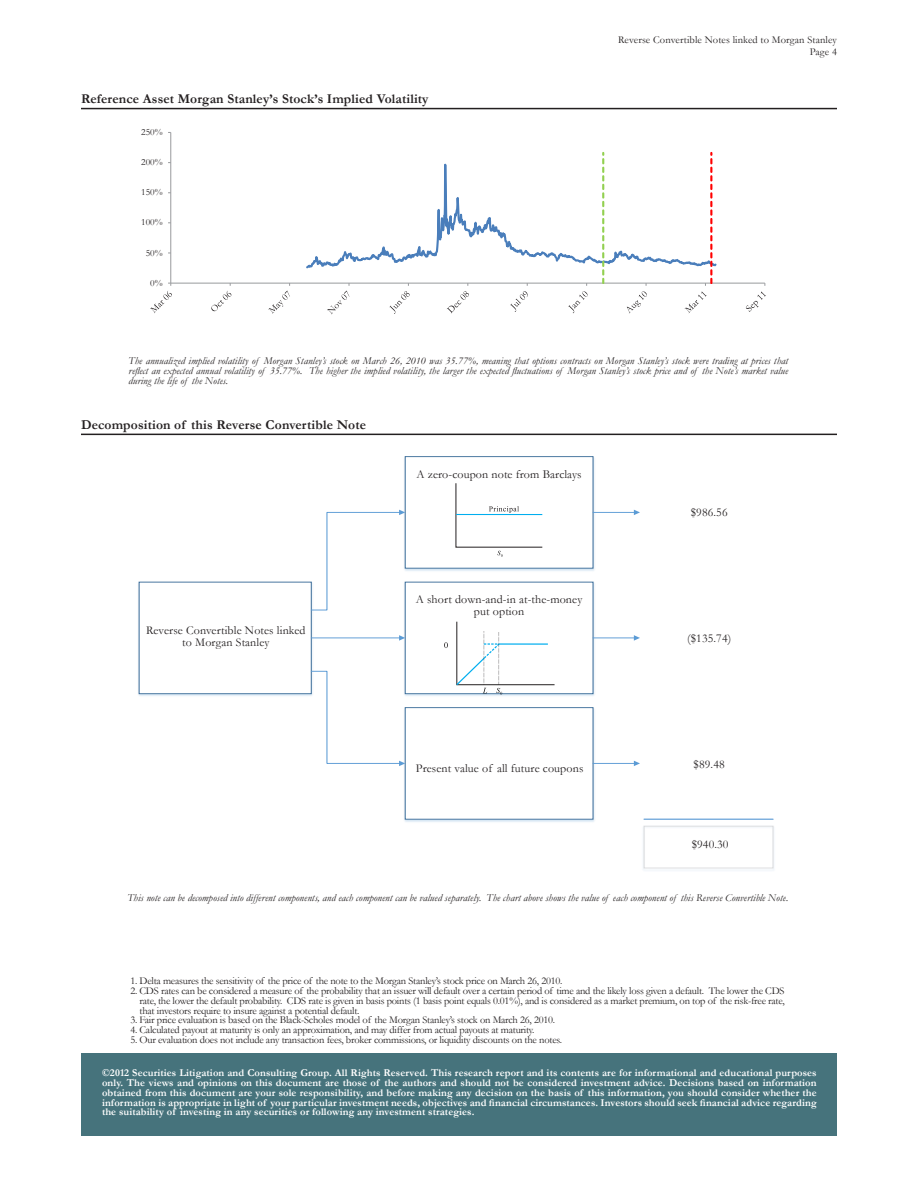
<style>
.page{position:relative;width:918px;height:1188px;background:#fff}
.page>*{position:absolute;margin:0;border:0;box-sizing:border-box;transform-origin:0 0}
.t1{font:700 13.5px "Garamond";letter-spacing:.01em;color:#231f20}
.t2{font:12px/12px "Garamond";letter-spacing:.01em;color:#231f20;text-align:center}
.t3{font:10.5px/9.8px "Garamond";letter-spacing:-.02em;color:#231f20;text-align:justify}
.t4{font:700 10.5px/9.8px "Garamond";letter-spacing:.01em;color:#fff;text-align:justify}
.t5{font:italic 10.5px/9.8px "Garamond";letter-spacing:.01em;color:#231f20;text-align:justify}
.t6{font:10.5px "Garamond";letter-spacing:.01em;color:#231f20}
.t7{font:9.6px "Garamond";color:#231f20}
</style>
<div class="page">
<hr style="left:81px;top:108px;width:756px;height:1px;background:#231f20">
<hr style="left:81px;top:434px;width:756px;height:1px;background:#231f20">
<hr style="left:170px;top:132px;width:1px;height:151px;background:#989a9d">
<hr style="left:171px;top:283px;width:594px;height:1px;background:#989a9d">
<svg style="left:304px;top:163px;width:264px;height:121px"></svg>
<svg style="left:150px;top:283px;width:22px;height:30px"></svg>
<svg style="left:211px;top:283px;width:20px;height:28px"></svg>
<svg style="left:268px;top:283px;width:22px;height:31px"></svg>
<svg style="left:327px;top:283px;width:23px;height:31px"></svg>
<svg style="left:389px;top:283px;width:21px;height:31px"></svg>
<svg style="left:447px;top:283px;width:22px;height:30px"></svg>
<svg style="left:510px;top:283px;width:18px;height:29px"></svg>
<svg style="left:568px;top:153px;width:151px;height:161px"></svg>
<svg style="left:746px;top:292px;width:20px;height:20px"></svg>
<div style="left:139px;top:582px;width:173px;height:112px;border:1px solid #41719c"></div>
<img style="left:404px;top:456px;width:194px;height:115px">
<div style="left:405px;top:457px;width:188px;height:111px;background:#fff"></div>
<div style="left:405px;top:456px;width:188px;height:112px;border:1px solid #41719c"></div>
<img style="left:404px;top:581px;width:194px;height:115px">
<div style="left:405px;top:582px;width:188px;height:112px;background:#fff"></div>
<div style="left:405px;top:582px;width:188px;height:112px;border:1px solid #41719c"></div>
<img style="left:404px;top:707px;width:192px;height:115px">
<div style="left:405px;top:708px;width:188px;height:111px;background:#fff"></div>
<div style="left:405px;top:707px;width:188px;height:113px;border:1px solid #41719c"></div>
<svg style="left:310px;top:510px;width:95px;height:101px"></svg>
<svg style="left:310px;top:671px;width:95px;height:95px"></svg>
<hr style="left:593px;top:763px;width:42px;height:1px;background:#5b9bd5">
<svg style="left:634px;top:761px;width:6px;height:5px"></svg>
<hr style="left:593px;top:638px;width:42px;height:1px;background:#5b9bd5">
<svg style="left:634px;top:635px;width:6px;height:6px"></svg>
<hr style="left:593px;top:512px;width:42px;height:1px;background:#5b9bd5">
<svg style="left:634px;top:510px;width:6px;height:5px"></svg>
<hr style="left:311px;top:638px;width:89px;height:1px;background:#5b9bd5">
<svg style="left:399px;top:635px;width:6px;height:6px"></svg>
<div style="left:644px;top:826px;width:129px;height:42px;border:1px solid #dbdcde"></div>
<hr style="left:644px;top:819px;width:129px;height:1px;background:#5b9bd5">
<div style="left:82px;top:1053px;width:755px;height:82px;background:#46737c"></div>
<svg style="left:455px;top:483px;width:88px;height:74px"></svg>
<svg style="left:444px;top:642px;width:4px;height:6px"></svg>
<svg style="left:455px;top:622px;width:100px;height:73px"></svg>
<p class="t6" style="left:618px;top:33px;width:220px">Reverse Convertible Notes linked to Morgan Stanley</p>
<p class="t1" style="left:81px;top:90px;width:349px">Reference Asset Morgan Stanley’s Stock’s Implied Volatility</p>
<p class="t7" style="left:141px;top:126px;width:23px">250%</p>
<p class="t7" style="left:141px;top:156px;width:23px">200%</p>
<p class="t7" style="left:141px;top:186px;width:23px">150%</p>
<p class="t7" style="left:141px;top:216px;width:23px">100%</p>
<p class="t7" style="left:146px;top:246px;width:18px">50%</p>
<p class="t7" style="left:150px;top:276px;width:14px">0%</p>
<p class="t3" style="left:810px;top:47px;width:29px">Page 4</p>
<p class="t5" style="left:129px;top:356px;width:661px">The annualized implied volatility of Morgan Stanley’s stock on March 26, 2010 was 35.77%, meaning that options contracts on Morgan Stanley’s stock were trading at prices that reflect an expected annual volatility of 35.77%. The higher the implied volatility, the larger the expected fluctuations of Morgan Stanley’s stock price and of the Note’s market value during the life of the Notes.</p>
<p class="t1" style="left:81px;top:416px;width:287px">Decomposition of this Reverse Convertible Note</p>
<p class="t2" style="left:416px;top:468px;width:167px">A zero-coupon note from Barclays</p>
<p class="t2" style="left:691px;top:506px;width:38px">$986.56</p>
<p class="t2" style="left:146px;top:624px;width:161px">Reverse Convertible Notes linked to Morgan Stanley</p>
<p class="t2" style="left:416px;top:593px;width:168px">A short down-and-in at-the-money put option</p>
<p class="t2" style="left:687px;top:632px;width:46px">($135.74)</p>
<p class="t2" style="left:416px;top:762px;width:169px">Present value of all future coupons</p>
<p class="t2" style="left:694px;top:758px;width:33px">$89.48</p>
<p class="t2" style="left:692px;top:838px;width:38px">$940.30</p>
<p class="t5" style="left:127px;top:892px;width:662px">This note can be decomposed into different components, and each component can be valued separately. The chart above shows the value of each component of this Reverse Convertible Note.</p>
<p class="t3" style="left:130px;top:976px;width:434px">1. Delta measures the sensitivity of the price of the note to the Morgan Stanley’s stock price on March 26, 2010.</p>
<p class="t3" style="left:139px;top:986px;width:647px;text-indent:-9px">2. CDS rates can be considered a measure of the probability that an issuer will default over a certain period of time and the likely loss given a default. The lower the CDS rate, the lower the default probability. CDS rate is given in basis points (1 basis point equals 0.01%), and is considered as a market premium, on top of the risk-free rate, that investors require to insure against a potential default.</p>
<p class="t3" style="left:130px;top:1015px;width:426px">3. Fair price evaluation is based on the Black-Scholes model of the Morgan Stanley’s stock on March 26, 2010.</p>
<p class="t3" style="left:130px;top:1025px;width:406px">4. Calculated payout at maturity is only an approximation, and may differ from actual payouts at maturity.</p>
<p class="t3" style="left:130px;top:1034px;width:433px">5. Our evaluation does not include any transaction fees, broker commissions, or liquidity discounts on the notes.</p>
<p class="t4" style="left:102px;top:1068px;width:716px">©2012 Securities Litigation and Consulting Group. All Rights Reserved. This research report and its contents are for informational and educational purposes only. The views and opinions on this document are those of the authors and should not be considered investment advice. Decisions based on information obtained from this document are your sole responsibility, and before making any decision on the basis of this information, you should consider whether the information is appropriate in light of your particular investment needs, objectives and financial circumstances. Investors should seek financial advice regarding the suitability of investing in any securities or following any investment strategies.</p>
</div>
